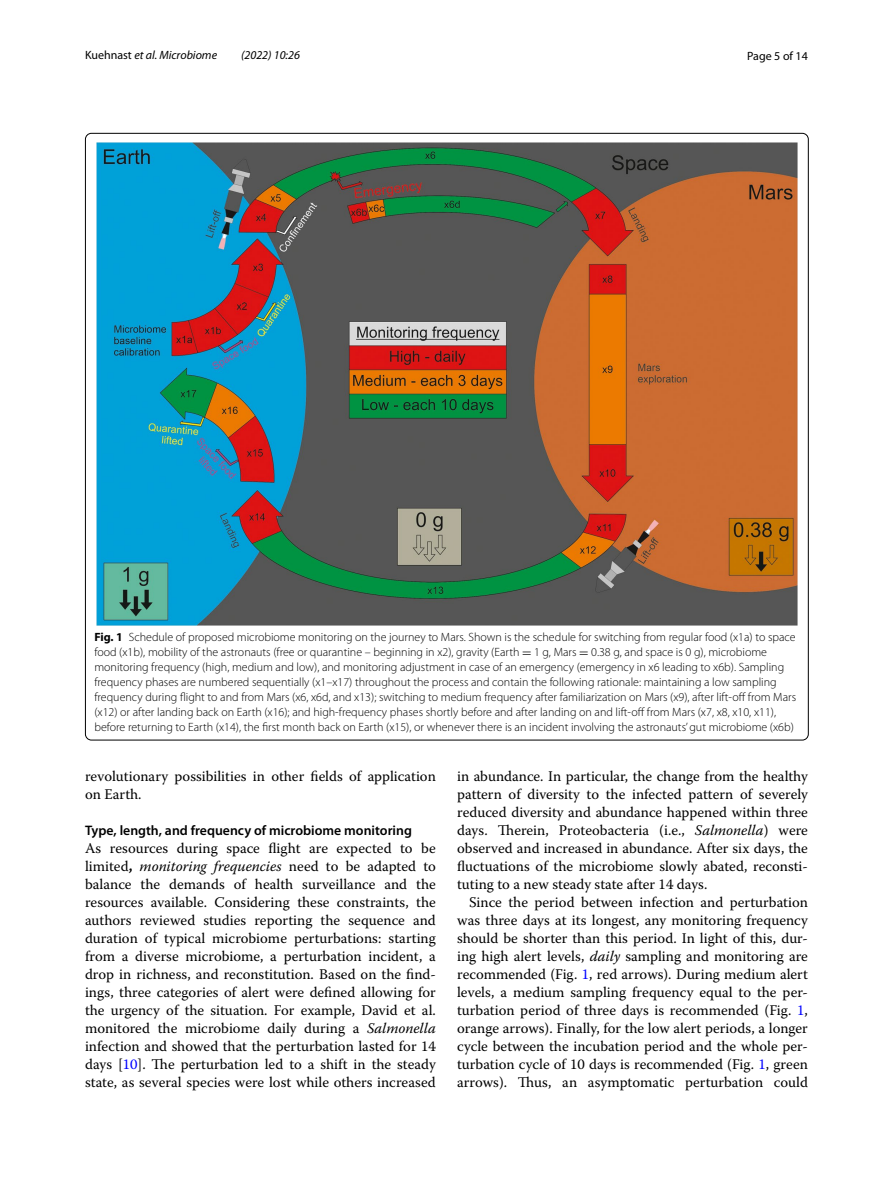
<style>
.page{position:relative;width:893px;height:1187px;background:#fff}
.page>*{position:absolute;margin:0;border:0;box-sizing:border-box;transform-origin:0 0}
.t1{font:14.7px/18px "Warnock Pro";color:#000;text-align:justify}
.t2{font:600 13.8px "Myriad Pro";color:#000}
.t3{font:300 12px/15px "Myriad Pro";color:#000}
.t4{font:italic 12px "Myriad Pro";color:#000}
.t5{font:12px "Myriad Pro";color:#000}
.s1{font-style:normal}
.s2{font-weight:700}
.s3{font-family:"MTSY";font-weight:400}
.s4{font-style:italic}
.s5{color:#00f}
</style>
<div class="page">
<img style="left:97px;top:142px;width:700px;height:483px">
<p class="t4" style="left:85px;top:48px;width:134px"><span class="s1">Kuehnast</span> et al. Microbiome</p>
<p class="t4" style="left:241px;top:48px;width:60px">(2022) 10:26</p>
<p class="t5" style="left:747px;top:48px;width:62px">Page 5 of 14</p>
<p class="t3" style="left:94px;top:629px;width:703px"><span class="s2">Fig. 1</span> Schedule of proposed microbiome monitoring on the journey to Mars. Shown is the schedule for switching from regular food (x1a) to space food (x1b), mobility of the astronauts (free or quarantine – beginning in x2), gravity (Earth <span class="s3">=</span> 1 g, Mars <span class="s3">=</span> 0.38 g, and space is 0 g), microbiome monitoring frequency (high, medium and low), and monitoring adjustment in case of an emergency (emergency in x6 leading to x6b). Sampling frequency phases are numbered sequentially (x1–x17) throughout the process and contain the following rationale: maintaining a low sampling frequency during flight to and from Mars (x6, x6d, and x13); switching to medium frequency after familiarization on Mars (x9), after lift-off from Mars (x12) or after landing back on Earth (x16); and high-frequency phases shortly before and after landing on and lift-off from Mars (x7, x8, x10, x11), before returning to Earth (x14), the first month back on Earth (x15), or whenever there is an incident involving the astronauts’ gut microbiome (x6b)</p>
<p class="t1" style="left:85px;top:766px;width:352px">revolutionary possibilities in other fields of application on Earth.</p>
<p class="t2" style="left:85px;top:821px;width:328px">Type, length, and frequency of microbiome monitoring</p>
<p class="t1" style="left:85px;top:838px;width:352px">As resources during space flight are expected to be limited<span class="s2">,</span> <span class="s4">monitoring frequencies</span> need to be adapted to balance the demands of health surveillance and the resources available. Considering these constraints, the authors reviewed studies reporting the sequence and duration of typical microbiome perturbations: starting from a diverse microbiome, a perturbation incident, a drop in richness, and reconstitution. Based on the find&shy;ings, three categories of alert were defined allowing for the urgency of the situation. For example, David et al. monitored the microbiome daily during a <span class="s4">Salmonella </span>infection and showed that the perturbation lasted for 14 days [<span class="s5">10</span>]. The perturbation led to a shift in the steady state, as several species were lost while others increased</p>
<p class="t1" style="left:457px;top:766px;width:352px">in abundance. In particular, the change from the healthy pattern of diversity to the infected pattern of severely reduced diversity and abundance happened within three days. Therein, Proteobacteria (i.e., <span class="s4">Salmonella</span>) were observed and increased in abundance. After six days, the fluctuations of the microbiome slowly abated, reconsti&shy;tuting to a new steady state after 14 days.</p>
<p class="t1" style="left:457px;top:892px;width:352px;text-indent:12px">Since the period between infection and perturbation was three days at its longest, any monitoring frequency should be shorter than this period. In light of this, dur&shy;ing high alert levels, <span class="s4">daily</span> sampling and monitoring are recommended (Fig. <span class="s5">1</span>, red arrows). During medium alert levels, a medium sampling frequency equal to the per&shy;turbation period of three days is recommended (Fig. <span class="s5">1</span>, orange arrows). Finally, for the low alert periods, a longer cycle between the incubation period and the whole per&shy;turbation cycle of 10 days is recommended (Fig. <span class="s5">1</span>, green arrows). Thus, an asymptomatic perturbation could</p>
</div>
